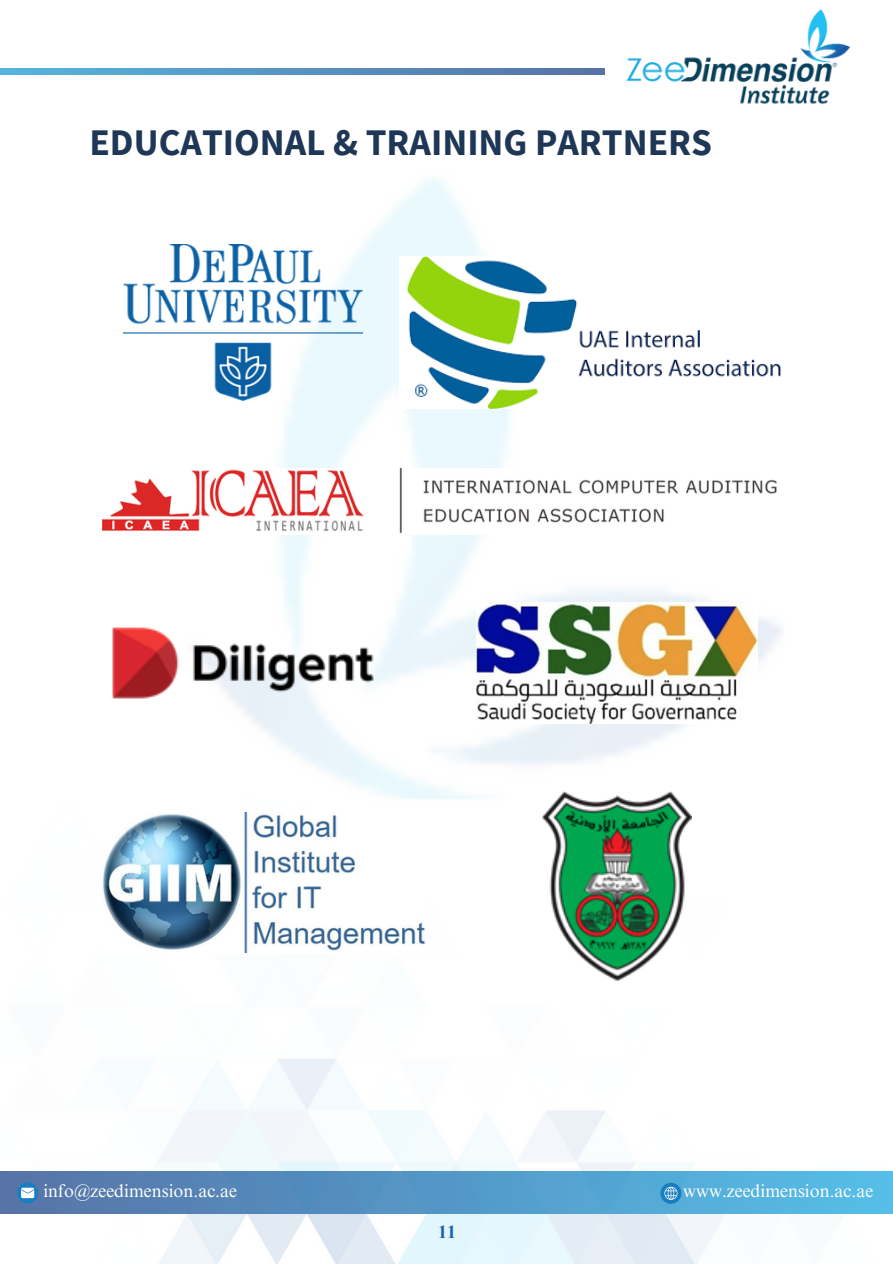
<style>
.page{position:relative;width:893px;height:1264px;background:#fff}
.page>*{position:absolute;margin:0;border:0;box-sizing:border-box;transform-origin:0 0}
.t1{font:700 37.5px "Source Sans Pro";color:#1f3756}
.t2{font:18px "Times NRMT Pro";color:#fff}
.t3{font:700 18px "Times NRMT Pro";color:#1b61ab}
</style>
<div class="page">
<img style="left:0;top:68px;width:892px;height:1195px">
<img style="left:542px;top:791px;width:149px;height:190px">
<img style="left:87px;top:581px;width:311px;height:163px">
<img style="left:476px;top:602px;width:281px;height:122px">
<img style="left:103px;top:469px;width:681px;height:65px">
<img style="left:103px;top:812px;width:322px;height:140px">
<div style="left:0;top:1171px;width:892px;height:42px;background:linear-gradient(to right,#5572a6,#54bee8)"></div>
<svg style="left:660px;top:1182px;width:21px;height:21px"></svg>
<svg style="left:17px;top:1182px;width:21px;height:21px"></svg>
<img style="left:123px;top:244px;width:239px;height:156px">
<img style="left:399px;top:257px;width:389px;height:152px">
<svg style="left:0;top:69px;width:604px;height:5px;background:#5693c2"></svg>
<img style="left:617px;top:9px;width:235px;height:100px">
<h1 class="t1" style="left:89px;top:118px;width:624px">EDUCATIONAL &amp; TRAINING PARTNERS</h1>
<p class="t2" style="left:43px;top:1184px;width:195px">info@zeedimension.ac.ae</p>
<p class="t2" style="left:683px;top:1183px;width:192px">www.zeedimension.ac.ae</p>
<p class="t3" style="left:438px;top:1224px;width:19px">11</p>
</div>
